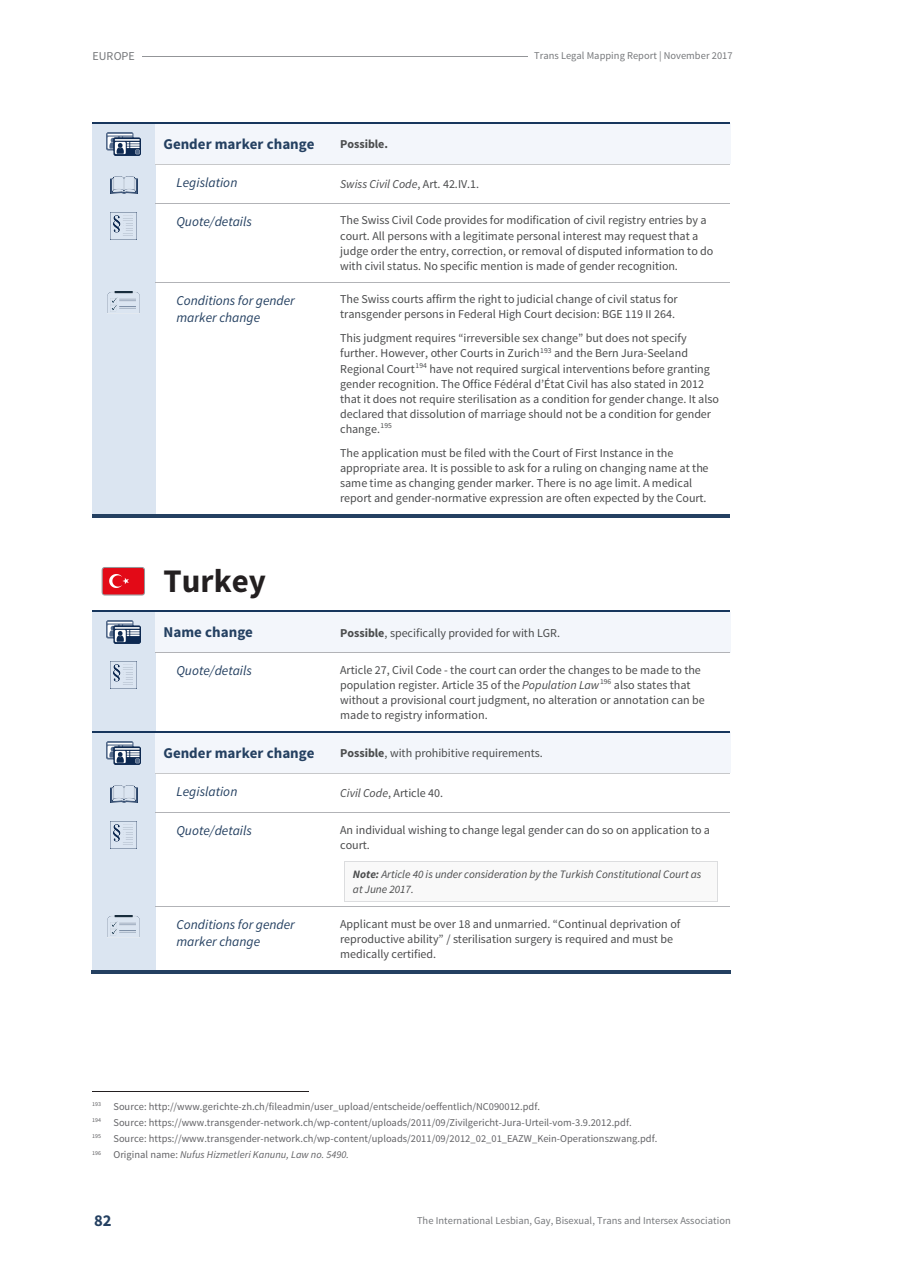
<style>
.page{position:relative;width:907px;height:1280px;background:#fff}
.page>*{position:absolute;margin:0;border:0;box-sizing:border-box;transform-origin:0 0}
.t1{font:700 33px "Source Sans Pro";color:#231f20}
.t2{font:700 16.5px "Source Sans Pro";color:#244061}
.t3{font:700 15px "Source Sans Pro";color:#244061}
.t4{font:italic 13.5px/17px "Source Sans Pro";color:#244061}
.t5{font:12px/15.1px "Source Sans Pro";letter-spacing:-.005em;color:#4b4c4d}
.t6{font:italic 12px "Source Sans Pro";color:#4b4c4d}
.t7{font:700 12px "Source Sans Pro";letter-spacing:-.005em;color:#4b4c4d}
.t8{font:12px "Source Sans Pro";color:#76787b}
.t9{font:italic 11.4px/14.2px "Source Sans Pro";letter-spacing:-.005em;color:#4b4c4d}
.t10{font:10.5px/16.2px "Source Sans Pro";letter-spacing:.005em;color:#636366}
.t11{font:10.5px "Source Sans Pro";letter-spacing:.005em;color:#76787b}
.s1{font-style:normal}
.s2{font-weight:700}
.s3{font-style:italic}
</style>
<div class="page">
<hr style="left:143px;top:56px;width:385px;height:1px;background:#939598">
<div style="left:92px;top:124px;width:63px;height:40px;background:#dbe5f1"></div>
<div style="left:155px;top:124px;width:177px;height:40px;background:#f3f6fb"></div>
<div style="left:332px;top:124px;width:398px;height:40px;background:#f3f6fb"></div>
<hr style="left:92px;top:122px;width:63px;height:2px;background:#17365d">
<hr style="left:157px;top:122px;width:175px;height:2px;background:#17365d">
<hr style="left:333px;top:122px;width:397px;height:2px;background:#17365d">
<div style="left:92px;top:164px;width:63px;height:39px;background:#dbe5f1"></div>
<hr style="left:155px;top:164px;width:177px;height:1px;background:#c7c8ca">
<hr style="left:332px;top:164px;width:398px;height:1px;background:#c7c8ca">
<div style="left:92px;top:204px;width:63px;height:78px;background:#dbe5f1"></div>
<hr style="left:92px;top:203px;width:63px;height:1px;background:#dbe5f1">
<hr style="left:155px;top:203px;width:177px;height:1px;background:#b2b3b7">
<hr style="left:332px;top:203px;width:398px;height:1px;background:#b2b3b7">
<div style="left:92px;top:282px;width:63px;height:232px;background:#dbe5f1"></div>
<hr style="left:155px;top:282px;width:177px;height:1px;background:#b2b3b7">
<hr style="left:332px;top:282px;width:398px;height:1px;background:#b2b3b7">
<hr style="left:92px;top:514px;width:63px;height:4px;background:#244061">
<svg style="left:155px;top:514px;width:3px;height:4px"></svg>
<hr style="left:158px;top:514px;width:174px;height:4px;background:#244061">
<svg style="left:332px;top:514px;width:3px;height:4px"></svg>
<hr style="left:335px;top:514px;width:395px;height:4px;background:#244061">
<div style="left:92px;top:612px;width:63px;height:40px;background:#dbe5f1"></div>
<div style="left:155px;top:612px;width:177px;height:40px;background:#f3f6fb"></div>
<div style="left:332px;top:612px;width:398px;height:40px;background:#f3f6fb"></div>
<hr style="left:92px;top:610px;width:63px;height:2px;background:#17365d">
<hr style="left:157px;top:610px;width:175px;height:2px;background:#17365d">
<hr style="left:333px;top:610px;width:397px;height:2px;background:#17365d">
<div style="left:92px;top:653px;width:63px;height:78px;background:#dbe5f1"></div>
<hr style="left:92px;top:652px;width:63px;height:1px;background:#dbe5f1">
<hr style="left:155px;top:652px;width:177px;height:1px;background:#b2b3b7">
<hr style="left:332px;top:652px;width:398px;height:1px;background:#b2b3b7">
<div style="left:92px;top:733px;width:63px;height:40px;background:#dbe5f1"></div>
<div style="left:155px;top:733px;width:177px;height:40px;background:#f3f6fb"></div>
<div style="left:332px;top:733px;width:398px;height:40px;background:#f3f6fb"></div>
<hr style="left:92px;top:731px;width:63px;height:2px;background:#17365d">
<hr style="left:157px;top:731px;width:175px;height:2px;background:#17365d">
<hr style="left:333px;top:731px;width:397px;height:2px;background:#17365d">
<div style="left:92px;top:773px;width:63px;height:39px;background:#dbe5f1"></div>
<hr style="left:155px;top:773px;width:177px;height:1px;background:#c7c8ca">
<hr style="left:332px;top:773px;width:398px;height:1px;background:#c7c8ca">
<div style="left:92px;top:812px;width:63px;height:94px;background:#dbe5f1"></div>
<div style="left:345px;top:861px;width:372px;height:20px;background:#f9f9f9"></div>
<hr style="left:345px;top:861px;width:372px;height:1px;background:#dcdddf">
<div style="left:345px;top:881px;width:372px;height:20px;background:#f9f9f9"></div>
<hr style="left:345px;top:901px;width:372px;height:1px;background:#dcdddf">
<svg style="left:344px;top:861px;width:1px;height:41px"></svg>
<svg style="left:717px;top:861px;width:1px;height:41px"></svg>
<hr style="left:155px;top:812px;width:177px;height:1px;background:#b2b3b7">
<hr style="left:332px;top:812px;width:398px;height:1px;background:#b2b3b7">
<div style="left:92px;top:907px;width:63px;height:63px;background:#dbe5f1"></div>
<hr style="left:92px;top:906px;width:63px;height:1px;background:#dbe5f1">
<hr style="left:155px;top:906px;width:177px;height:1px;background:#b2b3b7">
<hr style="left:332px;top:906px;width:398px;height:1px;background:#b2b3b7">
<hr style="left:91px;top:970px;width:64px;height:3px;background:#244061">
<hr style="left:157px;top:970px;width:175px;height:3px;background:#244061">
<hr style="left:334px;top:970px;width:396px;height:3px;background:#244061">
<hr style="left:92px;top:1091px;width:216px;height:1px;background:#231f20">
<img style="left:107px;top:133px;width:34px;height:22px">
<img style="left:110px;top:176px;width:27px;height:18px">
<img style="left:110px;top:213px;width:27px;height:26px">
<img style="left:108px;top:291px;width:32px;height:22px">
<svg style="left:102px;top:567px;width:43px;height:28px"></svg>
<img style="left:107px;top:621px;width:34px;height:22px">
<img style="left:110px;top:662px;width:27px;height:26px">
<img style="left:107px;top:741px;width:34px;height:23px">
<img style="left:110px;top:785px;width:27px;height:18px">
<img style="left:110px;top:821px;width:27px;height:27px">
<img style="left:108px;top:916px;width:32px;height:21px">
<p class="t8" style="left:93px;top:49px;width:44px">EUROPE</p>
<p class="t11" style="left:534px;top:49px;width:200px">Trans Legal Mapping Report | November 2017</p>
<p class="t3" style="left:164px;top:135px;width:153px">Gender marker change</p>
<p class="t7" style="left:340px;top:137px;width:50px">Possible.</p>
<p class="t4" style="left:176px;top:174px;width:62px">Legislation</p>
<p class="t6" style="left:340px;top:177px;width:140px">Swiss Civil Code<span class="s1">, Art. 42.IV.1.</span></p>
<p class="t4" style="left:176px;top:213px;width:77px">Quote/details</p>
<p class="t5" style="left:340px;top:213px;width:375px">The Swiss Civil Code provides for modification of civil registry entries by a court. All persons with a legitimate personal interest may request that a judge order the entry, correction, or removal of disputed information to do with civil status. No specific mention is made of gender recognition.</p>
<p class="t4" style="left:176px;top:292px;width:120px">Conditions for gender marker change</p>
<p class="t5" style="left:340px;top:292px;width:339px">The Swiss courts affirm the right to judicial change of civil status for transgender persons in Federal High Court decision: BGE 119 II 264.</p>
<p class="t5" style="left:340px;top:331px;width:380px">This judgment requires “irreversible sex change” but does not specify further. However, other Courts in Zurich<sup>193</sup> and the Bern Jura-Seeland Regional Court<sup>194</sup> have not required surgical interventions before granting gender recognition. The Office Fédéral d’État Civil has also stated in 2012 that it does not require sterilisation as a condition for gender change. It also declared that dissolution of marriage should not be a condition for gender change.<sup>195</sup></p>
<p class="t5" style="left:340px;top:446px;width:370px">The application must be filed with the Court of First Instance in the appropriate area. It is possible to ask for a ruling on changing name at the same time as changing gender marker. There is no age limit. A medical report and gender-normative expression are often expected by the Court.</p>
<p class="t1" style="left:164px;top:560px;width:104px">Turkey</p>
<p class="t3" style="left:164px;top:623px;width:91px">Name change</p>
<p class="t5" style="left:340px;top:625px;width:221px"><span class="s2">Possible</span>, specifically provided for with LGR.</p>
<p class="t4" style="left:176px;top:662px;width:77px">Quote/details</p>
<p class="t5" style="left:340px;top:662px;width:366px">Article 27, Civil Code - the court can order the changes to be made to the population register. Article 35 of the <span class="s3">Population Law</span><sup>196</sup> also states that without a provisional court judgment, no alteration or annotation can be made to registry information.</p>
<p class="t3" style="left:164px;top:743px;width:153px">Gender marker change</p>
<p class="t5" style="left:340px;top:746px;width:204px"><span class="s2">Possible</span>, with prohibitive requirements.</p>
<p class="t4" style="left:176px;top:783px;width:62px">Legislation</p>
<p class="t5" style="left:340px;top:786px;width:104px"><span class="s3">Civil Code</span>, Article 40.</p>
<p class="t4" style="left:176px;top:822px;width:77px">Quote/details</p>
<p class="t5" style="left:340px;top:822px;width:371px">An individual wishing to change legal gender can do so on application to a court.</p>
<p class="t9" style="left:353px;top:867px;width:350px"><span class="s2">Note:</span> Article 40 is under consideration by the Turkish Constitutional Court as at June 2017.</p>
<p class="t4" style="left:176px;top:916px;width:120px">Conditions for gender marker change</p>
<p class="t5" style="left:340px;top:916px;width:342px">Applicant must be over 18 and unmarried. “Continual deprivation of reproductive ability” / sterilisation surgery is required and must be medically certified.</p>
<p class="t10" style="left:92px;top:1098px;width:567px"><sup>193</sup> Source: http://www.gerichte-zh.ch/fileadmin/user_upload/entscheide/oeffentlich/NC090012.pdf.<br><sup>194</sup> Source: https://www.transgender-network.ch/wp-content/uploads/2011/09/Zivilgericht-Jura-Urteil-vom-3.9.2012.pdf.<br><sup>195</sup> Source: https://www.transgender-network.ch/wp-content/uploads/2011/09/2012_02_01_EAZW_Kein-Operationszwang.pdf.<br><sup>196</sup> Original name: <span class="s3">Nufus Hizmetleri Kanunu, Law no. 5490.</span></p>
<p class="t2" style="left:94px;top:1209px;width:19px">82</p>
<p class="t11" style="left:417px;top:1213px;width:315px">The International Lesbian, Gay, Bisexual, Trans and Intersex Association</p>
</div>
